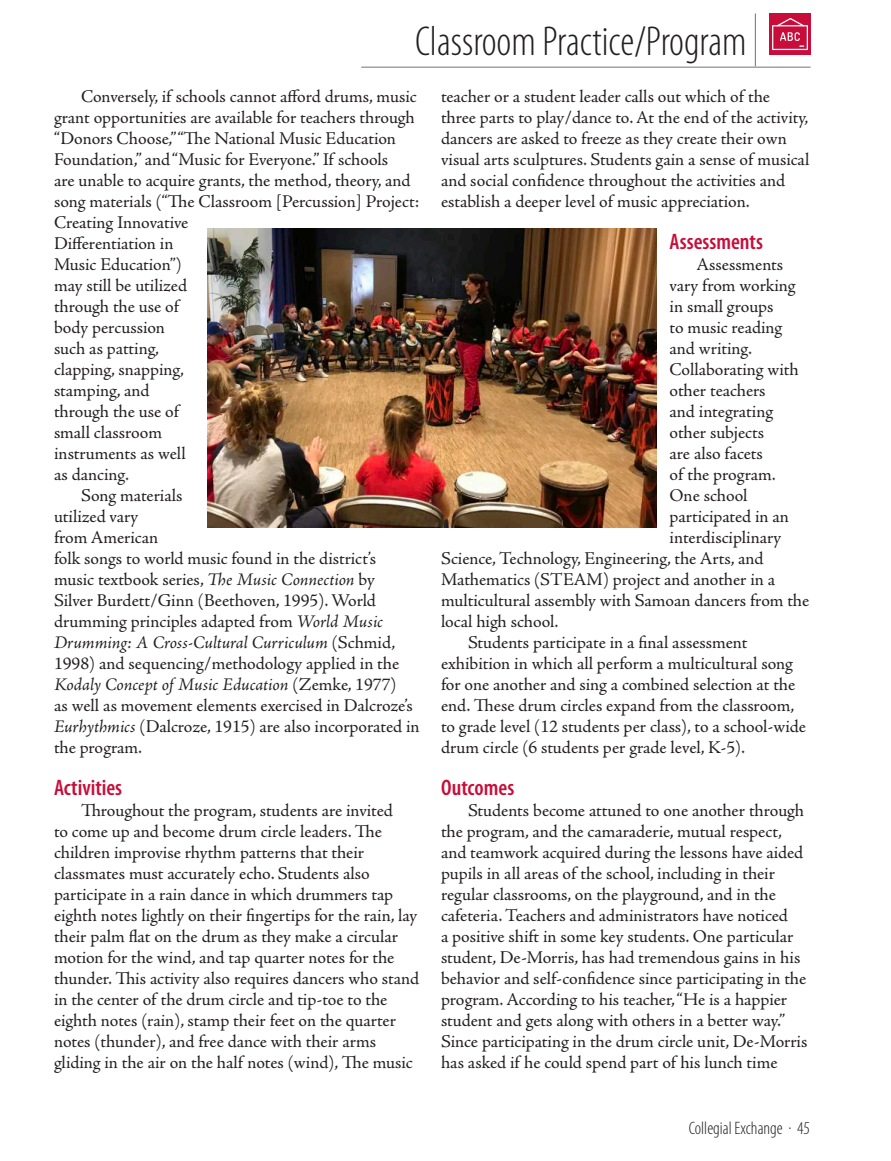
<style>
.page{position:relative;width:891px;height:1161px;background:#fff}
.page>*{position:absolute;margin:0;border:0;box-sizing:border-box;transform-origin:0 0}
.t1{font:300 condensed 42px "Myriad Pro";color:#231f20}
.t2{font:600 condensed 22.5px "Myriad Pro";color:#c80d3a}
.t3{font:18px/21px "Adobe Jenson Pro";letter-spacing:-.005em;color:#231f20}
.t4{font:italic 18px "Adobe Jenson Pro";letter-spacing:-.005em;color:#231f20}
.t5{font:300 condensed 18px "Myriad Pro";color:#231f20}
.s1{font-style:italic}
.s2{font-style:normal}
</style>
<div class="page">
<hr style="left:361px;top:67px;width:450px;height:1px;background:#808285">
<div style="left:770px;top:14px;width:41px;height:41px;background:#c80d3a"></div>
<hr style="left:755px;top:14px;width:1px;height:52px;background:#808285">
<svg style="left:772px;top:18px;width:36px;height:32px"></svg>
<img style="left:208px;top:229px;width:448px;height:299px">
<h1 class="t1" style="left:415px;top:18px;width:333px">Classroom Practice/Program</h1>
<p class="t3" style="left:81px;top:86px;width:337px">Conversely, if schools cannot afford drums, music</p>
<p class="t3" style="left:54px;top:107px;width:362px">grant opportunities are available for teachers through</p>
<p class="t3" style="left:54px;top:128px;width:344px">“Donors Choose,” “The National Music Education</p>
<p class="t3" style="left:54px;top:149px;width:336px">Foundation,” and “Music for Everyone.” If schools</p>
<p class="t3" style="left:54px;top:170px;width:358px">are unable to acquire grants, the method, theory, and</p>
<p class="t3" style="left:54px;top:191px;width:367px">song materials (“The Classroom [Percussion] Project:</p>
<p class="t3" style="left:54px;top:212px;width:136px">Creating Innovative</p>
<p class="t3" style="left:54px;top:233px;width:121px">Differentiation in</p>
<p class="t3" style="left:54px;top:254px;width:129px">Music Education”)</p>
<p class="t3" style="left:54px;top:275px;width:135px">may still be utilized</p>
<p class="t3" style="left:54px;top:296px;width:126px">through the use of</p>
<p class="t3" style="left:54px;top:317px;width:113px">body percussion</p>
<p class="t3" style="left:54px;top:338px;width:107px">such as patting,</p>
<p class="t3" style="left:54px;top:359px;width:132px">clapping, snapping,</p>
<p class="t3" style="left:54px;top:380px;width:97px">stamping, and</p>
<p class="t3" style="left:54px;top:401px;width:126px">through the use of</p>
<p class="t3" style="left:54px;top:422px;width:110px">small classroom</p>
<p class="t3" style="left:54px;top:443px;width:133px">instruments as well</p>
<p class="t3" style="left:54px;top:464px;width:77px">as dancing.</p>
<p class="t3" style="left:81px;top:485px;width:103px">Song materials</p>
<p class="t3" style="left:54px;top:506px;width:86px">utilized vary</p>
<p class="t3" style="left:54px;top:527px;width:106px">from American</p>
<p class="t3" style="left:54px;top:548px;width:324px">folk songs to world music found in the district’s</p>
<p class="t3" style="left:54px;top:569px;width:323px">music textbook series, <span class="s1">The Music Connection</span> by</p>
<p class="t3" style="left:54px;top:590px;width:324px">Silver Burdett/Ginn (Beethoven, 1995). World</p>
<p class="t3" style="left:54px;top:611px;width:331px">drumming principles adapted from <span class="s1">World Music</span></p>
<p class="t4" style="left:54px;top:632px;width:343px">Drumming: A Cross-Cultural Curriculum <span class="s2">(Schmid,</span></p>
<p class="t3" style="left:54px;top:653px;width:347px">1998) and sequencing/methodology applied in the</p>
<p class="t4" style="left:54px;top:674px;width:344px">Kodaly Concept of Music Education <span class="s2">(Zemke, 1977)</span></p>
<p class="t3" style="left:54px;top:695px;width:360px">as well as movement elements exercised in Dalcroze’s</p>
<p class="t3" style="left:54px;top:716px;width:367px"><span class="s1">Eurhythmics</span> (Dalcroze, 1915) are also incorporated in</p>
<p class="t3" style="left:54px;top:737px;width:90px">the program.</p>
<p class="t2" style="left:54px;top:775px;width:70px">Activities</p>
<p class="t3" style="left:54px;top:800px;width:367px;text-indent:27px">Throughout the program, students are invited<br>to come up and become drum circle leaders. The children improvise rhythm patterns that their classmates must accurately echo. Students also participate in a rain dance in which drummers tap eighth notes lightly on their fingertips for the rain, lay their palm flat on the drum as they make a circular motion for the wind, and tap quarter notes for the thunder. This activity also requires dancers who stand in the center of the drum circle and tip-toe to the eighth notes (rain), stamp their feet on the quarter notes (thunder), and free dance with their arms gliding in the air on the half notes (wind), The music</p>
<p class="t3" style="left:441px;top:86px;width:370px">teacher or a student leader calls out which of the three parts to play/dance to. At the end of the activity, dancers are asked to freeze as they create their own visual arts sculptures. Students gain a sense of musical and social confidence throughout the activities and establish a deeper level of music appreciation.</p>
<p class="t2" style="left:670px;top:229px;width:95px">Assessments</p>
<p class="t3" style="left:697px;top:254px;width:88px">Assessments</p>
<p class="t3" style="left:670px;top:275px;width:127px">vary from working</p>
<p class="t3" style="left:670px;top:296px;width:105px">in small groups</p>
<p class="t3" style="left:670px;top:317px;width:114px">to music reading</p>
<p class="t3" style="left:670px;top:338px;width:84px">and writing.</p>
<p class="t3" style="left:670px;top:359px;width:130px">Collaborating with</p>
<p class="t3" style="left:670px;top:380px;width:98px">other teachers</p>
<p class="t3" style="left:670px;top:401px;width:105px">and integrating</p>
<p class="t3" style="left:670px;top:422px;width:96px">other subjects</p>
<p class="t3" style="left:670px;top:443px;width:95px">are also facets</p>
<p class="t3" style="left:670px;top:464px;width:108px">of the program.</p>
<p class="t3" style="left:670px;top:485px;width:79px">One school</p>
<p class="t3" style="left:670px;top:506px;width:121px">participated in an</p>
<p class="t3" style="left:670px;top:527px;width:113px">interdisciplinary</p>
<p class="t3" style="left:441px;top:548px;width:324px">Science, Technology, Engineering, the Arts, and</p>
<p class="t3" style="left:441px;top:569px;width:336px">Mathematics (STEAM) project and another in a</p>
<p class="t3" style="left:441px;top:590px;width:370px">multicultural assembly with Samoan dancers from the</p>
<p class="t3" style="left:441px;top:611px;width:119px">local high school.</p>
<p class="t3" style="left:468px;top:632px;width:281px">Students participate in a final assessment</p>
<p class="t3" style="left:441px;top:653px;width:353px">exhibition in which all perform a multicultural song</p>
<p class="t3" style="left:441px;top:674px;width:356px">for one another and sing a combined selection at the</p>
<p class="t3" style="left:441px;top:695px;width:355px">end. These drum circles expand from the classroom,</p>
<p class="t3" style="left:441px;top:716px;width:367px">to grade level (12 students per class), to a school-wide</p>
<p class="t3" style="left:441px;top:737px;width:306px">drum circle (6 students per grade level, K-5).</p>
<p class="t2" style="left:441px;top:775px;width:75px">Outcomes</p>
<p class="t3" style="left:441px;top:800px;width:368px;text-indent:27px">Students become attuned to one another through the program, and the camaraderie, mutual respect, and teamwork acquired during the lessons have aided pupils in all areas of the school, including in their regular classrooms, on the playground, and in the cafeteria. Teachers and administrators have noticed<br>a positive shift in some key students. One particular student, De-Morris, has had tremendous gains in his behavior and self-confidence since participating in the program. According to his teacher, “He is a happier student and gets along with others in a better way.” Since participating in the drum circle unit, De-Morris has asked if he could spend part of his lunch time</p>
<p class="t5" style="left:689px;top:1118px;width:123px">Collegial Exchange · 45</p>
</div>
